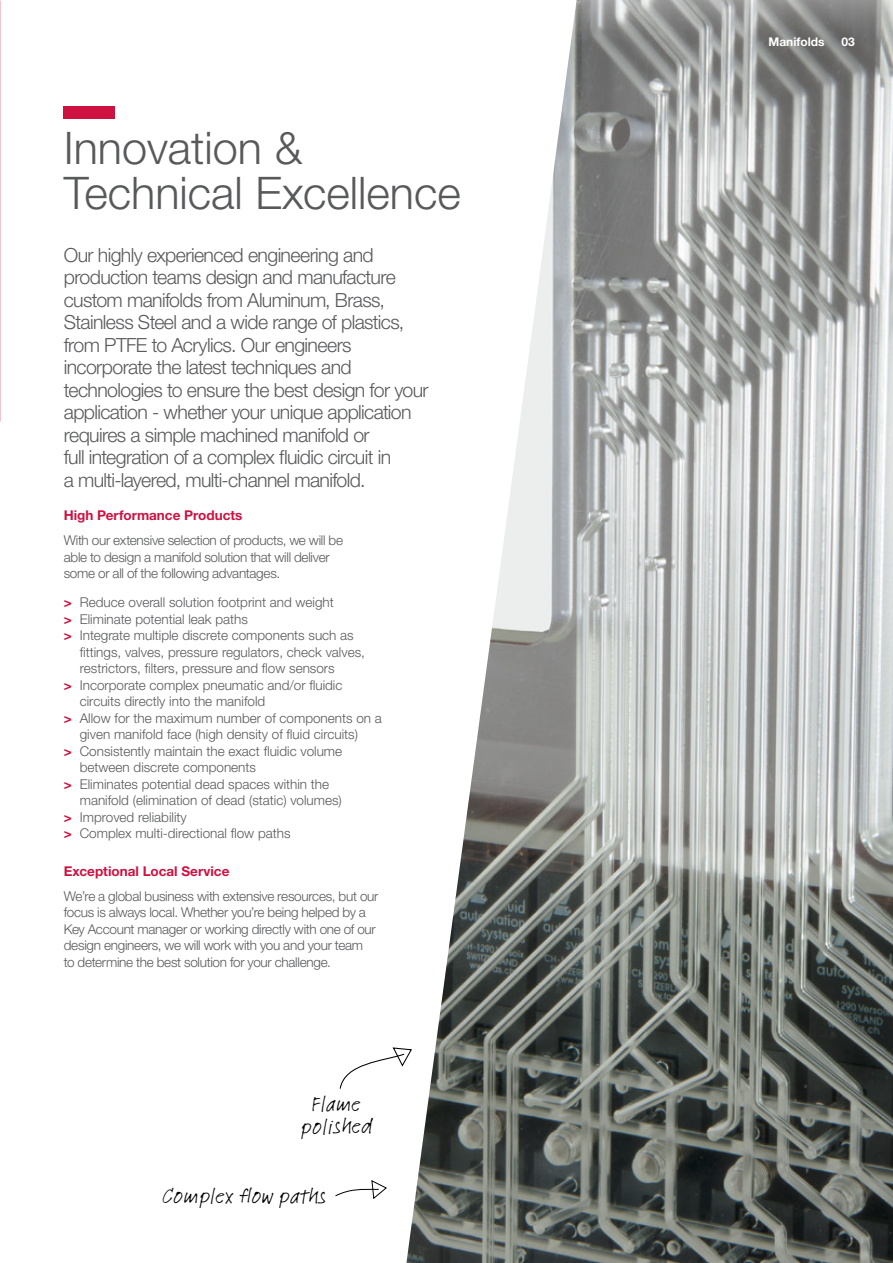
<style>
.page{position:relative;width:893px;height:1263px;background:#fff}
.page>*{position:absolute;margin:0;border:0;box-sizing:border-box;transform-origin:0 0}
.t1{font:300 45px/45px "Helvetica Neue LTW1 G";color:#58595b}
.t2{font:22.5px/22.5px "Feltpen LTCE";color:#000;text-align:center}
.t3{font:300 19.5px/22.5px "Helvetica Neue LTW1 G";letter-spacing:-.03em;color:#58595b}
.t4{font:300 13.5px "Helvetica Neue LTW1 G";color:#58595b}
.t5{font:300 13.5px/16.5px "Helvetica Neue LTW1 G";letter-spacing:-.02em;color:#58595b}
.t6{font:700 13.5px "Helvetica Neue LTW1 G";color:#ce1141}
.t7{font:700 12px "Helvetica Neue LTW1 G";color:#fff}
.s1{font-weight:700;color:#ce1141}
</style>
<div class="page">
<img style="left:406px;top:0;width:487px;height:1263px">
<div style="left:64px;top:106px;width:51px;height:13px;background:#ce1141"></div>
<svg style="left:335px;top:1180px;width:52px;height:19px"></svg>
<svg style="left:339px;top:1046px;width:74px;height:44px"></svg>
<h1 class="t1" style="left:64px;top:125px;width:398px">Innovation &amp;<br>Technical Excellence</h1>
<p class="t3" style="left:64px;top:243px;width:366px">Our highly experienced engineering and production teams design and manufacture custom manifolds from Aluminum, Brass, Stainless Steel and a wide range of plastics, from PTFE to Acrylics. Our engineers incorporate the latest techniques and technologies to ensure the best design for your application - whether your unique application requires a simple machined manifold or<br>full integration of a complex fluidic circuit in<br>a multi-layered, multi-channel manifold.</p>
<p class="t6" style="left:64px;top:507px;width:180px">High Performance Products</p>
<p class="t5" style="left:64px;top:532px;width:281px">With our extensive selection of products, we will be able to design a manifold solution that will deliver some or all of the following advantages.</p>
<p class="t4" style="left:64px;top:594px;width:272px"><span class="s1">&gt;</span> Reduce overall solution footprint and weight</p>
<p class="t4" style="left:64px;top:611px;width:186px"><span class="s1">&gt;</span> Eliminate potential leak paths</p>
<p class="t4" style="left:64px;top:627px;width:292px"><span class="s1">&gt;</span> Integrate multiple discrete components such as</p>
<p class="t4" style="left:80px;top:644px;width:287px">fittings, valves, pressure regulators, check valves,</p>
<p class="t4" style="left:80px;top:660px;width:256px">restrictors, filters, pressure and flow sensors</p>
<p class="t4" style="left:64px;top:677px;width:280px"><span class="s1">&gt;</span> Incorporate complex pneumatic and/or fluidic</p>
<p class="t4" style="left:80px;top:693px;width:187px">circuits directly into the manifold</p>
<p class="t4" style="left:64px;top:710px;width:320px"><span class="s1">&gt;</span> Allow for the maximum number of components on a</p>
<p class="t4" style="left:80px;top:726px;width:280px">given manifold face (high density of fluid circuits)</p>
<p class="t4" style="left:64px;top:743px;width:280px"><span class="s1">&gt;</span> Consistently maintain the exact fluidic volume</p>
<p class="t4" style="left:80px;top:759px;width:178px">between discrete components</p>
<p class="t4" style="left:64px;top:776px;width:267px"><span class="s1">&gt;</span> Eliminates potential dead spaces within the</p>
<p class="t4" style="left:80px;top:792px;width:264px">manifold (elimination of dead (static) volumes)</p>
<p class="t4" style="left:64px;top:809px;width:124px"><span class="s1">&gt;</span> Improved reliability</p>
<p class="t4" style="left:64px;top:825px;width:228px"><span class="s1">&gt;</span> Complex multi-directional flow paths</p>
<p class="t6" style="left:64px;top:862px;width:167px">Exceptional Local Service</p>
<p class="t5" style="left:64px;top:887px;width:316px">We’re a global business with extensive resources, but our focus is always local. Whether you’re being helped by a Key Account manager or working directly with one of our design engineers, we will work with you and your team<br>to determine the best solution for your challenge.</p>
<h2 class="t2" style="left:300px;top:1093px;width:73px;rotate:-1deg">Flame polished</h2>
<h2 class="t2" style="left:162px;top:1184px;width:166px">Complex flow paths</h2>
<p class="t7" style="left:768px;top:34px;width:58px">Manifolds</p>
<p class="t7" style="left:841px;top:34px;width:15px">03</p>
</div>
